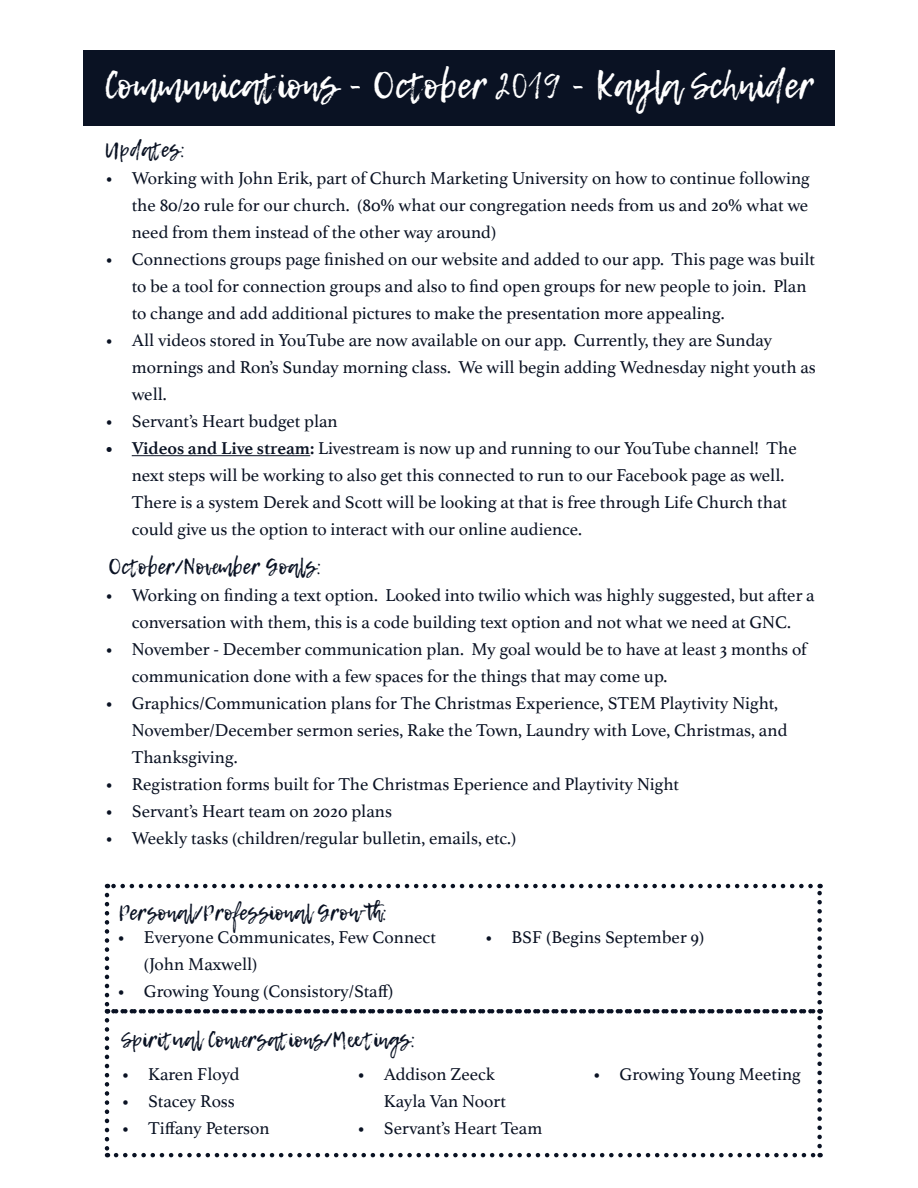
<style>
.page{position:relative;width:918px;height:1188px;background:#fff}
.page>*{position:absolute;margin:0;border:0;box-sizing:border-box;transform-origin:0 0}
.t1{font:36px "Lemon Tuesday";color:#fff}
.t2{font:21px "Lemon Tuesday";color:#0a1223}
.t3{font:18px/27px "Athelas";color:#0a1223}
.s1{font-weight:700}
</style>
<div class="page">
<div style="left:83px;top:50px;width:752px;height:76px;background:#0a1223"></div>
<hr style="left:132px;top:455px;width:178px;height:1px;background:#0a1223">
<svg style="left:105px;top:884px;width:717px;height:273px"></svg>
<p class="t1" style="left:104px;top:65px;width:712px">Communications - October 2019 - Kayla Schnider</p>
<p class="t2" style="left:105px;top:138px;width:82px">Updates:</p>
<p class="t3" style="left:132px;top:164px;width:680px;text-align:justify;text-indent:-27px">• Working with John Erik, part of Church Marketing University on how to continue following the 80/20 rule for our church. (80% what our congregation needs from us and 20% what we need from them instead of the other way around)</p>
<p class="t3" style="left:132px;top:245px;width:685px;text-indent:-27px">• Connections groups page finished on our website and added to our app. This page was built to be a tool for connection groups and also to find open groups for new people to join. Plan to change and add additional pictures to make the presentation more appealing.</p>
<p class="t3" style="left:132px;top:326px;width:686px;text-indent:-27px">• All videos stored in YouTube are now available on our app. Currently, they are Sunday mornings and Ron’s Sunday morning class. We will begin adding Wednesday night youth as well.</p>
<p class="t3" style="left:105px;top:407px;width:235px">• Servant’s Heart budget plan</p>
<p class="t3" style="left:132px;top:434px;width:667px;text-indent:-27px"><span class="s1">• Videos and Live stream:</span> Livestream is now up and running to our YouTube channel! The next steps will be working to also get this connected to run to our Facebook page as well.<br>There is a system Derek and Scott will be looking at that is free through Life Church that could give us the option to interact with our online audience.</p>
<p class="t2" style="left:109px;top:555px;width:215px">October/November Goals:</p>
<p class="t3" style="left:105px;top:581px;width:712px;text-align:center">• Working on finding a text option. Looked into twilio which was highly suggested, but after a conversation with them, this is a code building text option and not what we need at GNC.</p>
<p class="t3" style="left:132px;top:635px;width:677px;text-indent:-27px">• November - December communication plan. My goal would be to have at least 3 months of communication done with a few spaces for the things that may come up.</p>
<p class="t3" style="left:132px;top:689px;width:657px;text-indent:-27px">• Graphics/Communication plans for The Christmas Experience, STEM Playtivity Night,<br>November/December sermon series, Rake the Town, Laundry with Love, Christmas, and<br>Thanksgiving.</p>
<p class="t3" style="left:105px;top:770px;width:576px">• Registration forms built for The Christmas Eperience and Playtivity Night</p>
<p class="t3" style="left:105px;top:797px;width:289px">• Servant’s Heart team on 2020 plans</p>
<p class="t3" style="left:105px;top:824px;width:413px">• Weekly tasks (children/regular bulletin, emails, etc.)</p>
<p class="t2" style="left:118px;top:900px;width:271px">Personal/Professional Growth:</p>
<p class="t3" style="left:144px;top:923px;width:294px;text-indent:-27px">• Everyone Communicates, Few Connect (John Maxwell)</p>
<p class="t3" style="left:117px;top:977px;width:278px">• Growing Young (Consistory/Staff)</p>
<p class="t3" style="left:484px;top:923px;width:221px">• BSF (Begins September 9)</p>
<p class="t2" style="left:121px;top:1027px;width:296px">Spiritual Conversations/Meetings:</p>
<p class="t3" style="left:121px;top:1060px;width:120px">• Karen Floyd</p>
<p class="t3" style="left:121px;top:1087px;width:115px">• Stacey Ross</p>
<p class="t3" style="left:121px;top:1114px;width:150px">• Tiffany Peterson</p>
<p class="t3" style="left:384px;top:1060px;width:123px;text-indent:-27px">• Addison Zeeck<br>Kayla Van Noort</p>
<p class="t3" style="left:357px;top:1114px;width:187px">• Servant’s Heart Team</p>
<p class="t3" style="left:593px;top:1060px;width:210px">• Growing Young Meeting</p>
</div>
